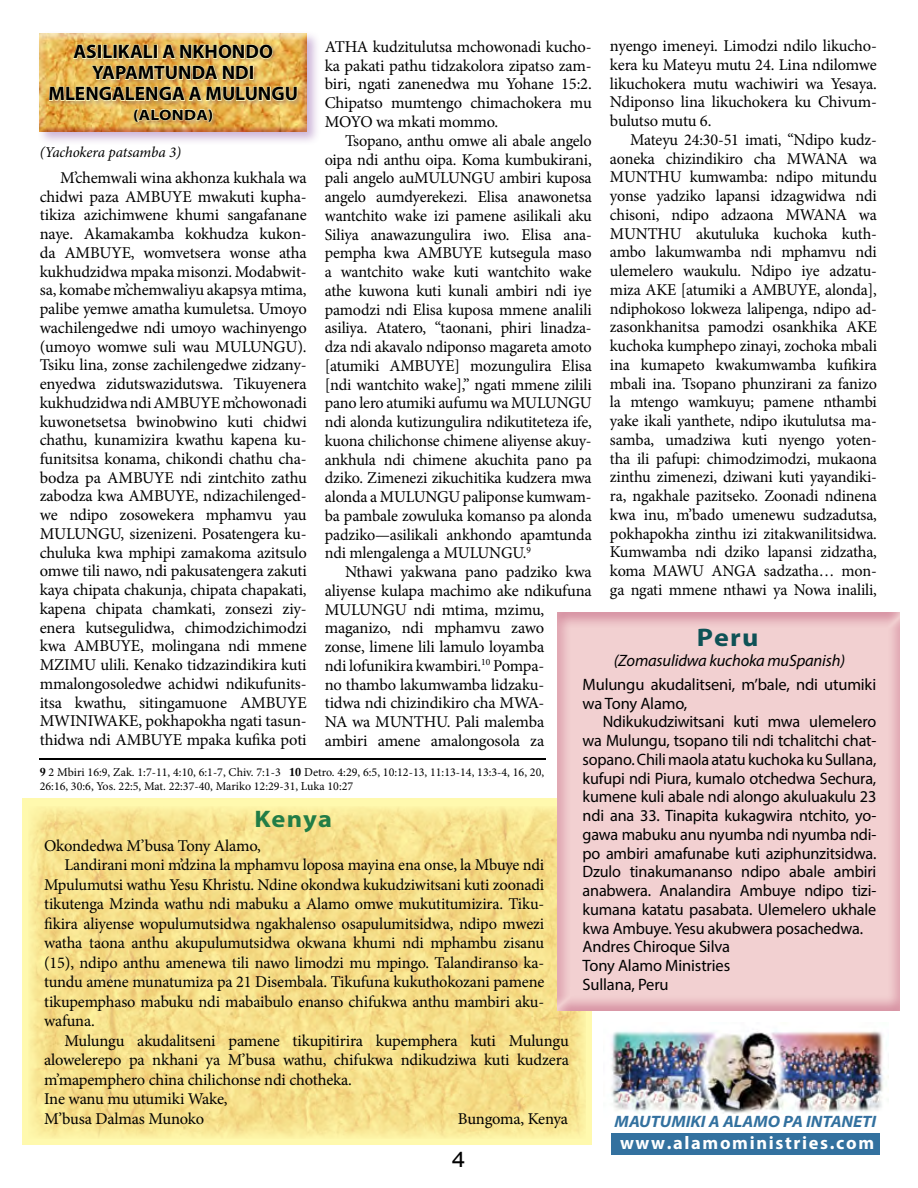
<style>
.page{position:relative;width:918px;height:1188px;background:#fff}
.page>*{position:absolute;margin:0;border:0;box-sizing:border-box;transform-origin:0 0}
.t1{font:700 25.5px "Myriad Pro";color:#0e5256;scale:1.1 1}
.t2{font:700 24px "Myriad Pro";letter-spacing:.04em;color:#227d46;scale:1.1 1}
.t3{font:21.6px "Arial";color:#000;scale:1.11 1}
.t4{font:700 19.5px/21px "Myriad Pro";color:#000;text-align:center}
.t5{font:700 18.3px "Myriad Pro";letter-spacing:.09em;color:#fff}
.t6{font:16.5px/18.8px "Minion Pro";letter-spacing:-.01em;color:#000;text-align:justify}
.t7{font:16.5px/18.8px "Myriad Pro";letter-spacing:-.01em;color:#000}
.t8{font:italic 16.5px "Myriad Pro";letter-spacing:-.01em;color:#000}
.t9{font:italic 700 16.5px "Myriad Pro";color:#33719f;scale:1.06 1}
.t10{font:italic 15px "Minion Pro";letter-spacing:-.005em;color:#000}
.t11{font:700 15px "Myriad Pro";letter-spacing:.02em;color:#000;scale:1.16 1}
.t12{font:12px/14.4px "Minion Pro";color:#000}
.s1{font-family:"Adobe Caslon Pro";font-weight:700}
</style>
<div class="page">
<div style="left:22px;top:799px;width:570px;height:346px;background:#fff9ae"></div>
<img style="left:29px;top:807px;width:557px;height:331px">
<div style="left:37px;top:31px;width:283px;height:115px;background:#6f2c91;opacity:.35"></div>
<div style="left:35px;top:29px;width:279px;height:103px;background:#ae285f;opacity:.5"></div>
<div style="left:48px;top:43px;width:254px;height:85px;background:#414099;opacity:.22"></div>
<svg style="left:48px;top:29px;width:250px;height:94px;background:#e7c274"></svg>
<img style="left:611px;top:1031px;width:277px;height:83px">
<div style="left:611px;top:1131px;width:269px;height:24px;background:#33719f"></div>
<div style="left:611px;top:1114px;width:269px;height:18px;background:#fff"></div>
<div style="left:28px;top:745px;width:531px;height:15px;background:#000;opacity:.5"></div>
<div style="left:544px;top:600px;width:368px;height:411px;background:#ae285f;opacity:.4"></div>
<p class="t6" style="left:610px;top:37px;width:269px">nyengo imeneyi. Limodzi ndilo likucho&shy;kera ku Mateyu mutu 24. Lina ndilomwe likuchokera mutu wachiwiri wa Yesaya.<br>Ndiponso lina likuchokera ku Chivum&shy;bulutso mutu 6.</p>
<p class="t6" style="left:610px;top:130px;width:269px;text-indent:20px">Mateyu 24:30-51 imati, “Ndipo kudz&shy;aoneka chizindikiro cha MWANA wa MUNTHU kumwamba: ndipo mitundu yonse yadziko lapansi idzagwidwa ndi chisoni, ndipo adzaona MWANA wa MUNTHU akutuluka kuchoka kuth&shy;ambo lakumwamba ndi mphamvu ndi ulemelero waukulu. Ndipo iye adzatu&shy;miza AKE [atumiki a AMBUYE, alonda], ndiphokoso lokweza lalipenga, ndipo ad&shy;zasonkhanitsa pamodzi osankhika AKE kuchoka kumphepo zinayi, zochoka mbali ina kumapeto kwakumwamba kufikira mbali ina. Tsopano phunzirani za fanizo la mtengo wamkuyu; pamene nthambi yake ikali yanthete, ndipo ikutulutsa ma&shy;samba, umadziwa kuti nyengo yoten&shy;tha ili pafupi: chimodzimodzi, mukaona zinthu zimenezi, dziwani kuti yayandiki&shy;ra, ngakhale pazitseko. Zoonadi ndinena kwa inu, m’bado umenewu sudzadutsa, pokhapokha zinthu izi zitakwanilitsidwa.<br>Kumwamba ndi dziko lapansi zidzatha, koma MAWU ANGA sadzatha… mon&shy;ga ngati mmene nthawi ya Nowa inalili,</p>
<p class="t6" style="left:325px;top:37px;width:269px">ATHA kudzitulutsa mchowonadi kucho&shy;ka pakati pathu tidzakolora zipatso zam&shy;biri, ngati zanenedwa mu Yohane 15:2.<br>Chipatso mumtengo chimachokera mu MOYO wa mkati mommo.</p>
<p class="t6" style="left:325px;top:131px;width:269px;text-indent:20px">Tsopano, anthu omwe ali abale angelo oipa ndi anthu oipa. Koma kumbukirani, pali angelo auMULUNGU ambiri kuposa angelo aumdyerekezi. Elisa anawonetsa wantchito wake izi pamene asilikali aku Siliya anawazungulira iwo. Elisa ana&shy;pempha kwa AMBUYE kutsegula maso a wantchito wake kuti wantchito wake athe kuwona kuti kunali ambiri ndi iye pamodzi ndi Elisa kuposa mmene analili asiliya. Atatero, “taonani, phiri linadza&shy;dza ndi akavalo ndiponso magareta amoto [atumiki AMBUYE] mozungulira Elisa [ndi wantchito wake],” ngati mmene zilili pano lero atumiki aufumu wa MULUNGU ndi alonda kutizungulira ndikutiteteza ife, kuona chilichonse chimene aliyense akuy&shy;ankhula ndi chimene akuchita pano pa dziko. Zimenezi zikuchitika kudzera mwa alonda a MULUNGU paliponse kumwam&shy;ba pambale zowuluka komanso pa alonda padziko—asilikali ankhondo apamtunda ndi mlengalenga a MULUNGU.<sup>9</sup></p>
<p class="t6" style="left:325px;top:563px;width:269px;text-align:left;text-indent:20px">Nthawi yakwana pano padziko kwa aliyense kulapa machimo ake ndikufuna<br>MULUNGU ndi mtima, mzimu, maganizo, ndi mphamvu zawo<br>zonse, limene lili lamulo loyamba<br>ndi lofunikira kwambiri.<sup>10</sup> Pompa-<br>no thambo lakumwamba lidzaku-<br>tidwa ndi chizindikiro cha MWA-<br>NA wa MUNTHU. Pali malemba<br>ambiri amene amalongosola za</p>
<p class="t4" style="left:49px;top:41px;width:251px">ASILIKALI A NKHONDO<br>YAPAMTUNDA NDI<br>MLENGALENGA A MULUNGU</p>
<p class="t11" style="left:133px;top:105px;width:71px">(ALONDA)</p>
<p class="t10" style="left:40px;top:142px;width:143px">(Yachokera patsamba 3)</p>
<p class="t6" style="left:40px;top:168px;width:269px;text-indent:20px">M’chemwali wina akhonza kukhala wa chidwi paza AMBUYE mwakuti kupha&shy;tikiza azichimwene khumi sangafanane naye. Akamakamba kokhudza kukon&shy;da AMBUYE, womvetsera wonse atha kukhudzidwa mpaka misonzi. Modabwit&shy;sa, komabe m’chemwaliyu akapsya mtima, palibe yemwe amatha kumuletsa. Umoyo wachilengedwe ndi umoyo wachinyengo (umoyo womwe suli wau MULUNGU).<br>Tsiku lina, zonse zachilengedwe zidzany&shy;enyedwa zidutswazidutswa. Tikuyenera kukhudzidwa ndi AMBUYE m’chowonadi kuwonetsetsa bwinobwino kuti chidwi chathu, kunamizira kwathu kapena ku&shy;funitsitsa konama, chikondi chathu cha&shy;bodza pa AMBUYE ndi zintchito zathu zabodza kwa AMBUYE, ndizachilenged&shy;we ndipo zosowekera mphamvu yau MULUNGU, sizenizeni. Posatengera ku&shy;chuluka kwa mphipi zamakoma azitsulo omwe tili nawo, ndi pakusatengera zakuti kaya chipata chakunja, chipata chapakati, kapena chipata chamkati, zonsezi ziy&shy;enera kutsegulidwa, chimodzichimodzi kwa AMBUYE, molingana ndi mmene MZIMU ulili. Kenako tidzazindikira kuti mmalongosoledwe achidwi ndikufunits&shy;itsa kwathu, sitingamuone AMBUYE MWINIWAKE, pokhapokha ngati tasun&shy;thidwa ndi AMBUYE mpaka kufika poti</p>
<h1 class="t1" style="left:697px;top:621px;width:57px">Peru</h1>
<p class="t8" style="left:614px;top:650px;width:233px">(Zomasulidwa kuchoka muSpanish)</p>
<p class="t7" style="left:583px;top:675px;width:295px">Mulungu akudalitseni, m’bale, ndi utumiki wa Tony Alamo,</p>
<p class="t7" style="left:583px;top:712px;width:295px;text-indent:20px">Ndikukudziwitsani kuti mwa ulemelero wa Mulungu, tsopano tili ndi tchalitchi chat&shy;sopano. Chili maola atatu kuchoka ku Sullana, kufupi ndi Piura, kumalo otchedwa Sechura, kumene kuli abale ndi alongo akuluakulu 23 ndi ana 33. Tinapita kukagwira ntchito, yo&shy;gawa mabuku anu nyumba ndi nyumba ndi&shy;po ambiri amafunabe kuti aziphunzitsidwa.<br>Dzulo tinakumananso ndipo abale ambiri anabwera. Analandira Ambuye ndipo tizi&shy;kumana katatu pasabata. Ulemelero ukhale kwa Ambuye. Yesu akubwera posachedwa.<br>Andres Chiroque Silva<br>Tony Alamo Ministries<br>Sullana, Peru</p>
<p class="t12" style="left:40px;top:765px;width:506px"><span class="s1">9</span> 2 Mbiri 16:9, Zak. 1:7-11, 4:10, 6:1-7, Chiv. 7:1-3 <span class="s1">10</span> Detro. 4:29, 6:5, 10:12-13, 11:13-14, 13:3-4, 16, 20,<br>26:16, 30:6, Yos. 22:5, Mat. 22:37-40, Mariko 12:29-31, Luka 10:27</p>
<h2 class="t2" style="left:255px;top:804px;width:72px">Kenya</h2>
<p class="t6" style="left:44px;top:836px;width:218px">Okondedwa M’busa Tony Alamo,</p>
<p class="t6" style="left:64px;top:856px;width:481px">Landirani moni m’dzina la mphamvu loposa mayina ena onse, la Mbuye ndi</p>
<p class="t6" style="left:44px;top:875px;width:502px">Mpulumutsi wathu Yesu Khristu. Ndine okondwa kukudziwitsani kuti zoonadi</p>
<p class="t6" style="left:44px;top:895px;width:502px">tikutenga Mzinda wathu ndi mabuku a Alamo omwe mukutitumizira. Tiku-</p>
<p class="t6" style="left:44px;top:914px;width:502px">fikira aliyense wopulumutsidwa ngakhalenso osapulumitsidwa, ndipo mwezi</p>
<p class="t6" style="left:44px;top:934px;width:502px">watha taona anthu akupulumutsidwa okwana khumi ndi mphambu zisanu</p>
<p class="t6" style="left:44px;top:953px;width:502px">(15), ndipo anthu amenewa tili nawo limodzi mu mpingo. Talandiranso ka-</p>
<p class="t6" style="left:44px;top:973px;width:502px">tundu amene munatumiza pa 21 Disembala. Tikufuna kukuthokozani pamene</p>
<p class="t6" style="left:44px;top:992px;width:502px">tikupemphaso mabuku ndi mabaibulo enanso chifukwa anthu mambiri aku-</p>
<p class="t6" style="left:44px;top:1012px;width:52px">wafuna.</p>
<p class="t6" style="left:64px;top:1031px;width:506px">Mulungu akudalitseni pamene tikupitirira kupemphera kuti Mulungu</p>
<p class="t6" style="left:44px;top:1051px;width:526px">alowelerepo pa nkhani ya M’busa wathu, chifukwa ndikudziwa kuti kudzera</p>
<p class="t6" style="left:44px;top:1070px;width:309px">m’mapemphero china chilichonse ndi chotheka.</p>
<p class="t6" style="left:44px;top:1090px;width:185px">Ine wanu mu utumiki Wake,</p>
<p class="t6" style="left:44px;top:1109px;width:162px">M’busa Dalmas Munoko</p>
<p class="t6" style="left:458px;top:1109px;width:112px">Bungoma, Kenya</p>
<p class="t9" style="left:615px;top:1111px;width:248px">MAUTUMIKI A ALAMO PA INTANETI</p>
<h3 class="t3" style="left:452px;top:1146px;width:14px">4</h3>
<p class="t5" style="left:620px;top:1131px;width:256px">www.alamoministries.com</p>
</div>
